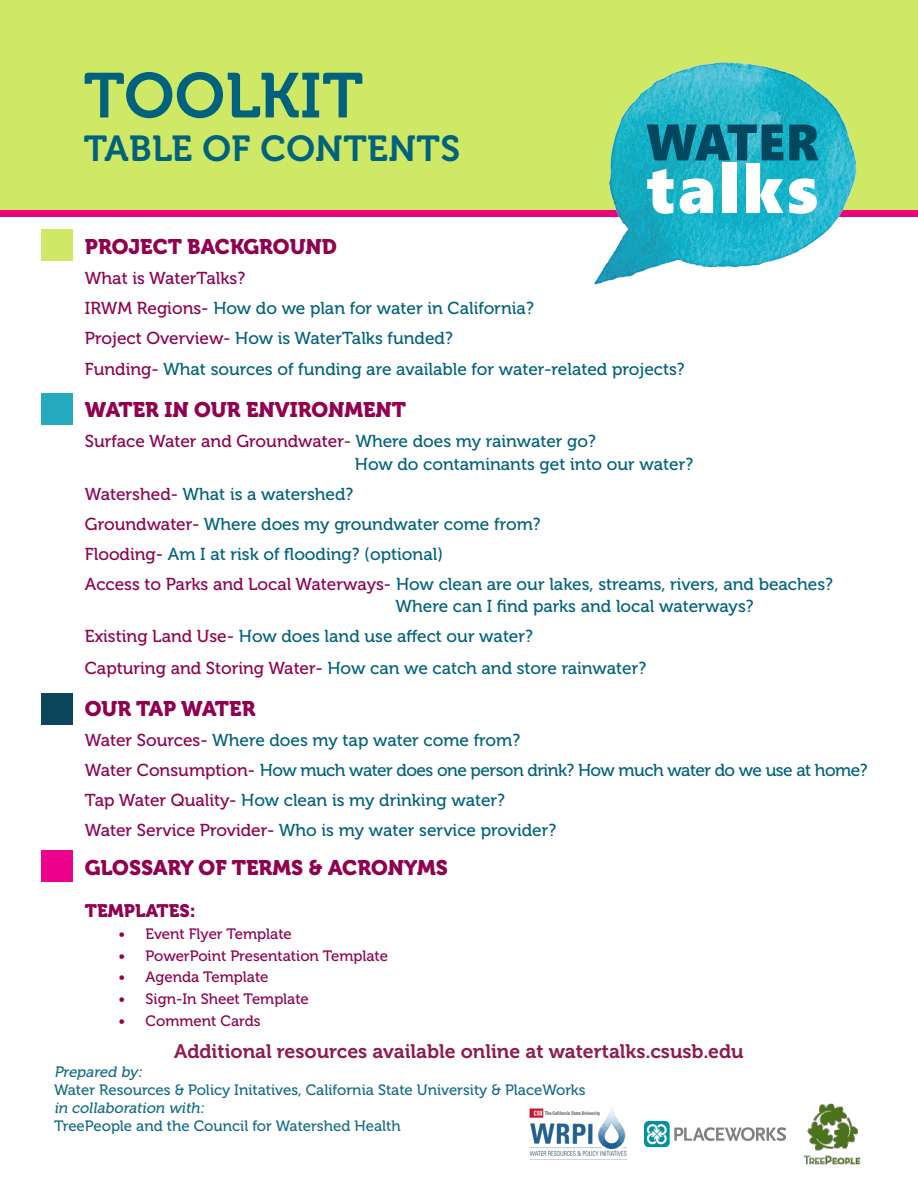
<style>
.page{position:relative;width:918px;height:1188px;background:#fff}
.page>*{position:absolute;margin:0;border:0;box-sizing:border-box;transform-origin:0 0}
.Header_1{font:63px "Museo 700";letter-spacing:.01em;color:#00627c}
.Header_1-2{font:36px "Museo 700";letter-spacing:.01em;color:#00627c}
.Header_2{font:21px "Museo 900";color:#91014f}
.QUESTION_header{font:19.5px "Museo 700";color:#901a51}
.Header_2-2{font:18px "Museo 900";color:#91014f}
.Header_2-3{font:17.25px/22.5px "Museo 500";color:#00627c}
.Header_2-4{font:17.25px "Museo 500";letter-spacing:-.03em;color:#00627c}
.Header_2-5{font:17.25px "Museo 500";color:#91014f}
.QUESTION_header-2{font:15px "Museo 500";color:#146c85}
.t1{font:15px "Museo 500";color:#91014f}
.QUESTION_header-3{font:italic 15px "Museo 500";color:#146c85}
.s1{color:#91014f}
.s2{color:#901a51}
</style>
<div class="page">
<img style="left:0;top:0;width:918px;height:882px">
<img style="left:582px;top:57px;width:282px;height:238px">
<svg style="left:647px;top:125px;width:171px;height:89px"></svg>
<img style="left:644px;top:1121px;width:142px;height:26px">
<img style="left:529px;top:1108px;width:98px;height:52px">
<div style="left:42px;top:230px;width:31px;height:31px;background:#cfe866"></div>
<div style="left:42px;top:393px;width:31px;height:31px;background:#25aabf"></div>
<div style="left:42px;top:693px;width:31px;height:31px;background:#0c465d"></div>
<img style="left:803px;top:1103px;width:58px;height:62px">
<div style="left:42px;top:850px;width:31px;height:32px;background:#ed028c"></div>
<p class="Header_1" style="left:84px;top:61px;width:281px">TOOLKIT</p>
<p class="Header_1-2" style="left:84px;top:128px;width:378px">TABLE OF CONTENTS</p>
<p class="Header_2" style="left:85px;top:234px;width:253px">PROJECT BACKGROUND</p>
<p class="Header_2-5" style="left:85px;top:268px;width:162px">What is WaterTalks?</p>
<p class="Header_2-3" style="left:85px;top:297px;width:450px"><span class="s1">IRWM Regions-</span> How do we plan for water in California?</p>
<p class="Header_2-3" style="left:85px;top:327px;width:369px"><span class="s1">Project Overview-</span> How is WaterTalks funded?</p>
<p class="Header_2-3" style="left:85px;top:358px;width:601px"><span class="s1">Funding-</span> What sources of funding are available for water-related projects?</p>
<p class="Header_2" style="left:85px;top:398px;width:323px">WATER IN OUR ENVIRONMENT</p>
<p class="Header_2-3" style="left:355px;top:430px;width:340px;text-indent:-270px"><span class="s1">Surface Water and Groundwater</span><span class="s2">-</span> Where does my rainwater go?<br>How do contaminants get into our water?</p>
<p class="Header_2-3" style="left:85px;top:483px;width:270px"><span class="s1">Watershed-</span> What is a watershed?</p>
<p class="Header_2-3" style="left:85px;top:513px;width:457px"><span class="s1">Groundwater-</span> Where does my groundwater come from?</p>
<p class="Header_2-3" style="left:85px;top:543px;width:360px"><span class="s1">Flooding-</span> Am I at risk of flooding? (optional)</p>
<p class="Header_2-3" style="left:395px;top:573px;width:439px;text-indent:-311px"><span class="s1">Access to Parks and Local Waterways-</span> How clean are our lakes, streams, rivers, and beaches?<br>Where can I find parks and local waterways?</p>
<p class="Header_2-3" style="left:85px;top:625px;width:450px"><span class="s1">Existing Land Use-</span> How does land use affect our water?</p>
<p class="Header_2-3" style="left:85px;top:657px;width:563px"><span class="s1">Capturing and Storing Water-</span> How can we catch and store rainwater?</p>
<p class="Header_2" style="left:85px;top:697px;width:172px">OUR TAP WATER</p>
<p class="Header_2-3" style="left:85px;top:729px;width:437px"><span class="s1">Water Sources-</span> Where does my tap water come from?</p>
<p class="Header_2-4" style="left:85px;top:761px;width:784px"><span class="s1">Water Consumption-</span> How much water does one person drink? How much water do we use at home?</p>
<p class="Header_2-3" style="left:85px;top:789px;width:422px"><span class="s1">Tap Water Quality-</span> How clean is my drinking water?</p>
<p class="Header_2-3" style="left:85px;top:819px;width:473px"><span class="s1">Water Service Provider-</span> Who is my water service provider?</p>
<p class="Header_2" style="left:85px;top:856px;width:364px">GLOSSARY OF TERMS &amp; ACRONYMS</p>
<p class="Header_2-2" style="left:85px;top:901px;width:112px">TEMPLATES:</p>
<p class="t1" style="left:119px;top:925px;width:175px">• Event Flyer Template</p>
<p class="t1" style="left:119px;top:947px;width:271px">• PowerPoint Presentation Template</p>
<p class="t1" style="left:119px;top:969px;width:151px">• Agenda Template</p>
<p class="t1" style="left:119px;top:991px;width:192px">• Sign-In Sheet Template</p>
<p class="t1" style="left:119px;top:1012px;width:143px">• Comment Cards</p>
<p class="QUESTION_header" style="left:174px;top:1040px;width:571px">Additional resources available online at watertalks.csusb.edu</p>
<p class="QUESTION_header-3" style="left:54px;top:1063px;width:93px">Prepared by :</p>
<p class="QUESTION_header-2" style="left:54px;top:1081px;width:533px">Water Resources &amp; Policy Initatives, California State University &amp; PlaceWorks</p>
<p class="QUESTION_header-3" style="left:54px;top:1099px;width:155px">in collaboration with:</p>
<p class="QUESTION_header-2" style="left:54px;top:1117px;width:348px">TreePeople and the Council for Watershed Health</p>
</div>
